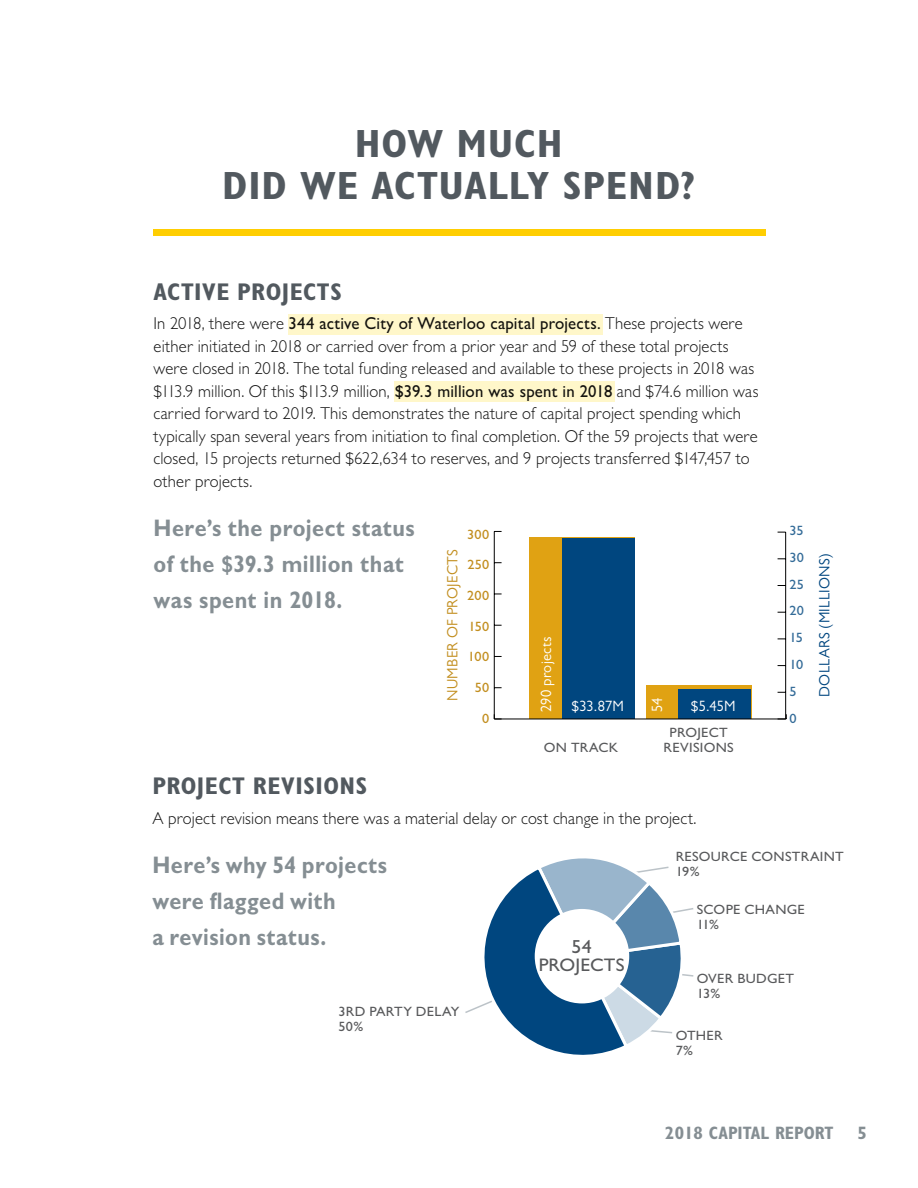
<style>
.page{position:relative;width:918px;height:1188px;background:#fff}
.page>*{position:absolute;margin:0;border:0;box-sizing:border-box;transform-origin:0 0}
.BinB_-_Page_Subhead{font:700 condensed 39.45px/42px "Gill Sans MT Std";letter-spacing:.02em;color:#52595f;text-align:center;scale:1.06 1}
.BinB_-_Subhead{font:700 condensed 24.15px "Gill Sans MT Std";letter-spacing:.02em;color:#52595f;scale:1.05 1}
.BinB_Body{font:700 24px/36px "Gill Sans MT Std";letter-spacing:.02em;color:#858e93;scale:.9 1}
.BinB_-_Call-out_body{font:700 24px/36px "Gill Sans MT Std";letter-spacing:.02em;color:#858e93;scale:.9 1}
.BinB_Pie_Chart_Text{font:500 18.9px "Gill Sans MT Std";color:#58595b;scale:1.06 1}
.BinB_Pie_Chart_Text-2{font:500 18.15px "Gill Sans MT Std";color:#58595b;scale:1.06 1}
.t1{font:700 condensed 18px "Gill Sans MT Std";color:#858e93}
.BinB_Body-2{font:300 17.25px/22.5px "Gill Sans MT Std";letter-spacing:.01em;color:#141414}
.BinB_Caption{font:15px "Gill Sans MT Std";letter-spacing:.015em;color:#fff}
.t2{font:15px "Gill Sans MT Std";letter-spacing:.02em;color:#00467f}
.t3{font:15px "Gill Sans MT Std";letter-spacing:.025em;color:#c28e1f}
.BinB_Pie_Chart_Text-3{font:500 13.5px/15px "Gill Sans MT Std";letter-spacing:.02em;color:#58595b;scale:1.06 1}
.t4{font:500 13.5px "Gill Sans MT Std";letter-spacing:.015em;color:#c28e1f;scale:1.06 1}
.t5{font:500 13.5px/26.8px "Gill Sans MT Std";letter-spacing:.01em;color:#336b98;scale:1.06 1}
.s1{font-weight:500}
</style>
<div class="page">
<div style="left:154px;top:230px;width:612px;height:6px;background:#ffce02"></div>
<div style="left:646px;top:685px;width:105px;height:34px;background:#e0a213"></div>
<div style="left:529px;top:538px;width:105px;height:181px;background:#e0a213"></div>
<div style="left:562px;top:538px;width:73px;height:181px;background:#00467f"></div>
<div style="left:678px;top:690px;width:73px;height:29px;background:#00467f"></div>
<hr style="left:785px;top:532px;width:1px;height:187px;background:#000">
<hr style="left:494px;top:719px;width:292px;height:1px;background:#000">
<svg style="left:778px;top:714px;width:9px;height:6px"></svg>
<hr style="left:494px;top:531px;width:1px;height:188px;background:#000">
<svg style="left:494px;top:714px;width:8px;height:6px"></svg>
<div style="left:288px;top:314px;width:315px;height:21px;background:#fff7ca"></div>
<div style="left:394px;top:381px;width:221px;height:21px;background:#fff7ca"></div>
<svg style="left:465px;top:858px;width:229px;height:197px"></svg>
<div style="left:535px;top:909px;width:94px;height:94px;background:#fff;border-radius:50%"></div>
<p class="BinB_-_Page_Subhead" style="left:222px;top:122px;width:448px">HOW MUCH<br>DID WE ACTUALLY SPEND?</p>
<p class="BinB_-_Subhead" style="left:154px;top:278px;width:181px">ACTIVE PROJECTS</p>
<p class="BinB_Body-2" style="left:154px;top:312px;width:606px">In 2018, there were <span class="s1">344 active City of Waterloo capital projects.</span> These projects were either initiated in 2018 or carried over from a prior year and 59 of these total projects were closed in 2018. The total funding released and available to these projects in 2018 was $113.9 million. Of this $113.9 million, <span class="s1">$39.3 million was spent in 2018</span> and $74.6 million was carried forward to 2019. This demonstrates the nature of capital project spending which typically span several years from initiation to final completion. Of the 59 projects that were closed, 15 projects returned $622,634 to reserves, and 9 projects transferred $147,457 to other projects.</p>
<p class="BinB_Body" style="left:154px;top:510px;width:292px">Here’s the project status of the $39.3 million that was spent in 2018.</p>
<p class="t5" style="left:789px;top:517px;width:15px">35<br>30<br>25<br>20<br>15<br>10<br>5<br>0</p>
<p class="t4" style="left:467px;top:526px;width:22px">300</p>
<p class="t4" style="left:468px;top:557px;width:22px">250</p>
<p class="t4" style="left:467px;top:587px;width:22px">200</p>
<p class="t4" style="left:468px;top:618px;width:21px">150</p>
<p class="t4" style="left:468px;top:649px;width:22px">100</p>
<p class="t4" style="left:475px;top:680px;width:15px">50</p>
<p class="t4" style="left:482px;top:710px;width:8px">0</p>
<p class="t3" style="left:443px;top:701px;width:154px;rotate:-90deg">NUMBER OF PROJECTS</p>
<p class="t2" style="left:815px;top:697px;width:145px;rotate:-90deg">DOLLARS (MILLIONS)</p>
<p class="BinB_Caption" style="left:537px;top:712px;width:77px;rotate:-90deg">290 projects</p>
<p class="BinB_Caption" style="left:648px;top:712px;width:16px;rotate:-90deg">54</p>
<p class="BinB_Caption" style="left:691px;top:697px;width:46px">$5.45M</p>
<p class="BinB_Caption" style="left:571px;top:697px;width:54px">$33.87M</p>
<p class="BinB_Pie_Chart_Text-3" style="left:544px;top:740px;width:71px">ON TRACK</p>
<p class="BinB_Pie_Chart_Text-3" style="left:664px;top:725px;width:68px;text-align:center">PROJECT<br>REVISIONS</p>
<p class="BinB_-_Subhead" style="left:152px;top:772px;width:206px">PROJECT REVISIONS</p>
<p class="BinB_Body-2" style="left:152px;top:806px;width:546px">A project revision means there was a material delay or cost change in the project.</p>
<p class="BinB_-_Call-out_body" style="left:152px;top:846px;width:262px">Here’s why 54 projects were flagged with<br>a revision status.</p>
<p class="BinB_Pie_Chart_Text-3" style="left:676px;top:849px;width:160px">RESOURCE CONSTRAINT<br>19%</p>
<p class="BinB_Pie_Chart_Text-3" style="left:697px;top:901px;width:104px">SCOPE CHANGE<br>11%</p>
<p class="BinB_Pie_Chart_Text" style="left:572px;top:935px;width:20px">54</p>
<p class="BinB_Pie_Chart_Text-2" style="left:539px;top:954px;width:82px">PROJECTS</p>
<p class="BinB_Pie_Chart_Text-3" style="left:697px;top:970px;width:93px">OVER BUDGET<br>13%</p>
<p class="BinB_Pie_Chart_Text-3" style="left:676px;top:1027px;width:46px">OTHER<br>7%</p>
<p class="BinB_Pie_Chart_Text-3" style="left:339px;top:1003px;width:116px">3RD PARTY DELAY</p>
<p class="BinB_Pie_Chart_Text-3" style="left:339px;top:1018px;width:25px">50%</p>
<p class="t1" style="left:665px;top:1123px;width:170px">2018 CAPITAL REPORT</p>
<p class="t1" style="left:858px;top:1123px;width:11px">5</p>
</div>
